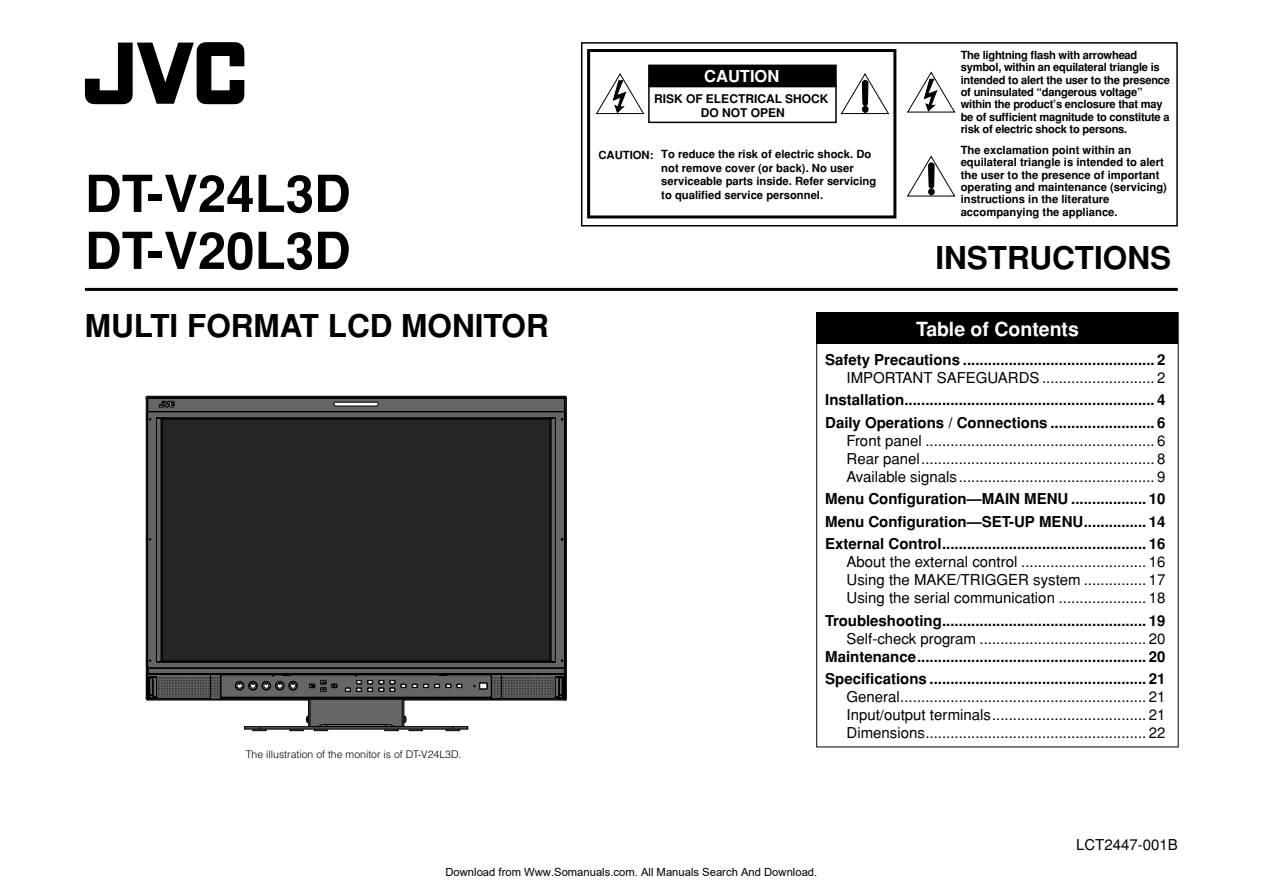
<style>
.page{position:relative;width:1263px;height:893px;background:#fff}
.page>*{position:absolute;margin:0;border:0;box-sizing:border-box;transform-origin:0 0}
.t1{font:700 51px/57px "Helvetica";color:#000}
.t2{font:700 31.5px "Helvetica";color:#000}
.t3{font:700 19.5px "Helvetica";color:#fff}
.t4{font:700 16.5px "Helvetica";color:#fff}
.t5{font:15px/18px "Helvetica";color:#000;text-align:justify}
.t6{font:700 15px/22.5px "Helvetica";color:#000}
.t7{font:700 12px/14.2px "Helvetica";color:#000;text-align:center}
.t8{font:700 11.25px/12.5px "Helvetica";color:#000}
.t9{font:700 11.25px/12.5px "Helvetica";letter-spacing:-.02em;color:#000}
.t10{font:11.25px "Arial";color:#000}
.t11{font:300 10.5px "Helvetica";color:#000}
</style>
<div class="page">
<svg style="left:85px;top:42px;width:159px;height:62px"></svg>
<hr style="left:85px;top:288px;width:1093px;height:3px;background:#000">
<div style="left:817px;top:313px;width:361px;height:32px;background:#000"></div>
<hr style="left:816px;top:312px;width:362px;height:1px;background:#000">
<hr style="left:816px;top:313px;width:1px;height:32px;background:#000">
<hr style="left:1178px;top:313px;width:1px;height:32px;background:#000">
<hr style="left:816px;top:345px;width:1px;height:402px;background:#000">
<hr style="left:1178px;top:345px;width:1px;height:402px;background:#000">
<hr style="left:816px;top:747px;width:362px;height:1px;background:#000">
<svg style="left:244px;top:701px;width:225px;height:30px"></svg>
<svg style="left:146px;top:396px;width:421px;height:303px;background:#2e2e2e"></svg>
<svg style="left:159px;top:401px;width:16px;height:7px"></svg>
<div style="left:587px;top:49px;width:309px;height:169px;border:3px solid #000"></div>
<div style="left:648px;top:85px;width:189px;height:38px;border:2px solid #000"></div>
<div style="left:581px;top:42px;width:597px;height:184px;border:2px solid #000"></div>
<svg style="left:596px;top:73px;width:49px;height:41px"></svg>
<svg style="left:907px;top:71px;width:49px;height:42px"></svg>
<svg style="left:840px;top:73px;width:49px;height:41px"></svg>
<svg style="left:907px;top:155px;width:49px;height:42px"></svg>
<div style="left:648px;top:65px;width:189px;height:22px;background:#000"></div>
<h1 class="t1" style="left:85px;top:170px;width:267px">DT-V24L3D<br>DT-V20L3D</h1>
<p class="t4" style="left:704px;top:70px;width:77px">CAUTION</p>
<p class="t7" style="left:654px;top:92px;width:176px">RISK OF ELECTRICAL SHOCK<br>DO NOT OPEN</p>
<p class="t8" style="left:598px;top:150px;width:56px">CAUTION:</p>
<p class="t8" style="left:661px;top:149px;width:217px;line-height:13.5px">To reduce the risk of electric shock. Do not remove cover (or back). No user serviceable parts inside. Refer servicing to qualified service personnel.</p>
<p class="t9" style="left:961px;top:50px;width:211px">The lightning flash with arrowhead symbol, within an equilateral triangle is intended to alert the user to the presence of uninsulated “dangerous voltage” within the product’s enclosure that may be of sufficient magnitude to constitute a risk of electric shock to persons.</p>
<p class="t8" style="left:961px;top:145px;width:208px">The exclamation point within an equilateral triangle is intended to alert the user to the presence of important operating and maintenance (servicing) instructions in the literature accompanying the appliance.</p>
<h2 class="t2" style="left:935px;top:246px;width:237px">INSTRUCTIONS</h2>
<h2 class="t2" style="left:85px;top:314px;width:465px">MULTI FORMAT LCD MONITOR</h2>
<h3 class="t3" style="left:916px;top:322px;width:164px">Table of Contents</h3>
<p class="t6" style="left:825px;top:350px;width:342px">Safety Precautions .............................................. 2</p>
<p class="t5" style="left:846px;top:370px;width:320px">IMPORTANT SAFEGUARDS ........................... 2</p>
<p class="t6" style="left:825px;top:390px;width:342px">Installation ............................................................ 4<br>Daily Operations / Connections ......................... 6</p>
<p class="t5" style="left:846px;top:433px;width:320px">Front panel ....................................................... 6<br>Rear panel ........................................................ 8<br>Available signals ............................................... 9</p>
<p class="t6" style="left:825px;top:489px;width:342px;text-align:justify">Menu Configuration—MAIN MENU .................. 10<br>Menu Configuration—SET-UP MENU ............... 14<br>External Control ................................................. 16</p>
<p class="t5" style="left:846px;top:555px;width:320px">About the external control .............................. 16<br>Using the MAKE/TRIGGER system ............... 17<br>Using the serial communication ..................... 18</p>
<p class="t6" style="left:825px;top:611px;width:342px">Troubleshooting ................................................. 19</p>
<p class="t5" style="left:846px;top:631px;width:320px">Self-check program ........................................ 20</p>
<p class="t6" style="left:825px;top:647px;width:342px">Maintenance ....................................................... 20<br>Specifications .................................................... 21</p>
<p class="t5" style="left:846px;top:690px;width:320px">General ........................................................... 21<br>Input/output terminals ..................................... 21<br>Dimensions ..................................................... 22</p>
<p class="t11" style="left:246px;top:750px;width:217px">The illustration of the monitor is of DT-V24L3D.</p>
<p class="t10" style="left:445px;top:865px;width:373px">Download from Www.Somanuals.com. All Manuals Search And Download.</p>
<p class="t5" style="left:1076px;top:837px;width:103px">LCT2447-001B</p>
</div>
